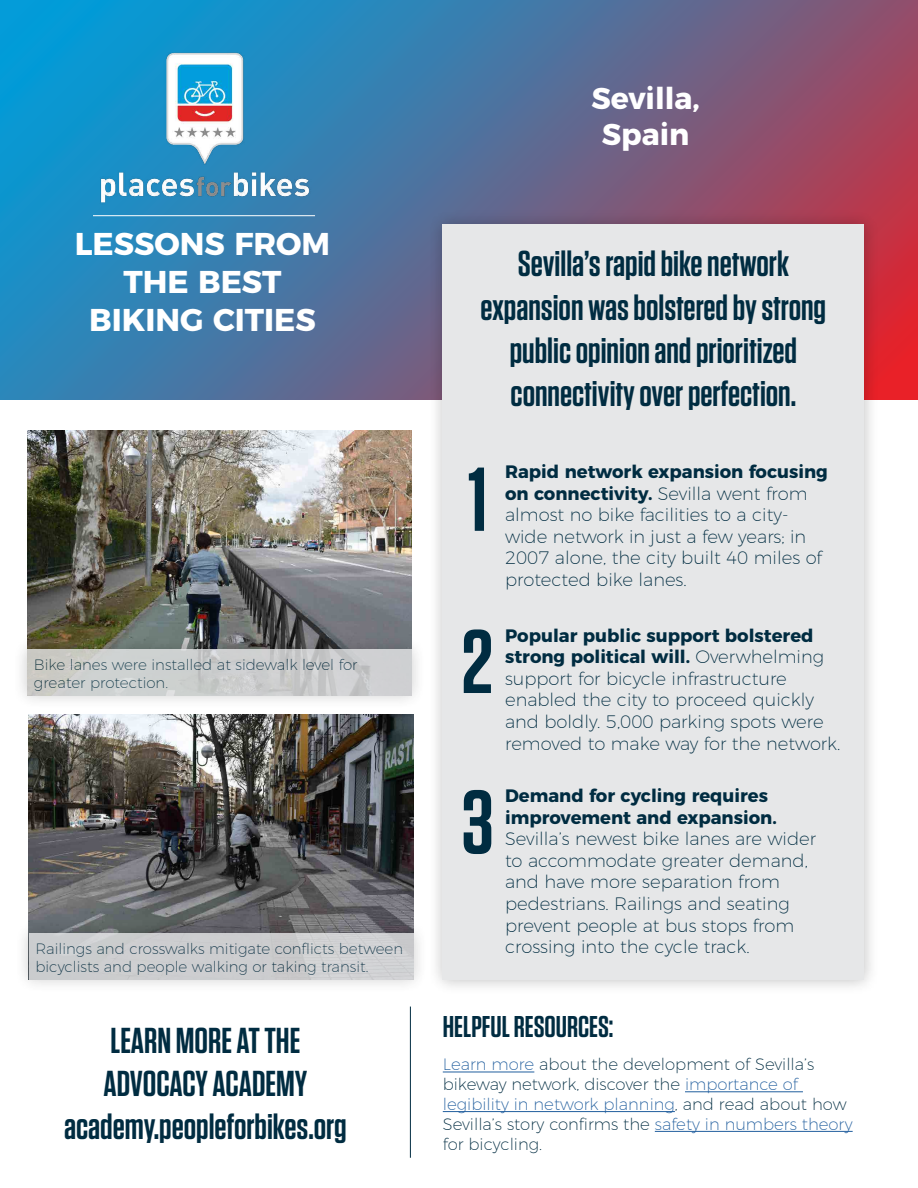
<style>
.page{position:relative;width:918px;height:1188px;background:#fff}
.page>*{position:absolute;margin:0;border:0;box-sizing:border-box;transform-origin:0 0}
.t1{font:600 90px/161.4px "Tungsten";color:#002c41;text-align:justify}
.t2{font:600 36px/43.2px "Tungsten";color:#002c41;text-align:center}
.t3{font:700 31.5px/37.8px "Montserrat";color:#fff;text-align:center}
.t4{font:600 30px "Tungsten";color:#002c41}
.t5{font:700 30px/36px "Montserrat";color:#fff;text-align:center}
.t6{font:200 18px/21.6px "Montserrat";color:#002c41}
.t7{font:700 18px/21.6px "Montserrat";color:#002c41}
.t8{font:200 16.5px/19.8px "Montserrat";color:#002c41}
.t9{font:200 15px/18px "Montserrat";color:#002c41}
.s1{font-weight:700}
.s2{color:#215e9e}
</style>
<div class="page">
<svg style="left:0;top:0;width:918px;height:400px;background:#53709a"></svg>
<div style="left:427px;top:210px;width:452px;height:785px;background:#000;opacity:.25"></div>
<div style="left:443px;top:225px;width:421px;height:755px;background:#e6e7e8"></div>
<hr style="left:93px;top:215px;width:222px;height:1px;background:#fff">
<hr style="left:410px;top:1007px;width:1px;height:151px;background:#002c41">
<hr style="left:443px;top:1072px;width:91px;height:1px;background:#215e9e">
<hr style="left:685px;top:1091px;width:118px;height:1px;background:#215e9e">
<hr style="left:443px;top:1111px;width:232px;height:1px;background:#215e9e">
<hr style="left:655px;top:1131px;width:198px;height:1px;background:#215e9e">
<img style="left:27px;top:431px;width:385px;height:203px">
<img style="left:94px;top:47px;width:221px;height:161px">
<img style="left:29px;top:715px;width:385px;height:203px">
<div style="left:12px;top:634px;width:415px;height:76px;background:#000;opacity:.25"></div>
<svg style="left:27px;top:649px;width:385px;height:46px;background:#cbcdcc"></svg>
<div style="left:13px;top:918px;width:416px;height:76px;background:#000;opacity:.25"></div>
<div style="left:29px;top:933px;width:385px;height:46px;background:#cccdcf"></div>
<h3 class="t3" style="left:75px;top:223px;width:257px">LESSONS FROM<br>THE BEST<br>BIKING CITIES</h3>
<p class="t9" style="left:34px;top:655px;width:325px">Bike lanes were installed at sidewalk level for greater protection.</p>
<p class="t9" style="left:36px;top:939px;width:369px">Railings and crosswalks mitigate conflicts between bicyclists and people walking or taking transit.</p>
<h2 class="t2" style="left:64px;top:1019px;width:284px">LEARN MORE AT THE<br>ADVOCACY ACADEMY academy.peopleforbikes.org</h2>
<h3 class="t5" style="left:591px;top:78px;width:110px">Sevilla,<br>Spain</h3>
<h2 class="t2" style="left:481px;top:243px;width:347px">Sevilla’s rapid bike network expansion was bolstered by strong public opinion and prioritized connectivity over perfection.</h2>
<h1 class="t1" style="left:462px;top:421px;width:34px">1<br>2<br>3</h1>
<p class="t6" style="left:505px;top:459px;width:324px"><span class="s1">Rapid network expansion focusing on connectivity.</span> Sevilla went from almost no bike facilities to a city&shy;wide network in just a few years; in 2007 alone, the city built 40 miles of protected bike lanes.</p>
<p class="t6" style="left:505px;top:623px;width:337px"><span class="s1">Popular public support bolstered strong political will.</span> Overwhelming support for bicycle infrastructure enabled the city to proceed quickly and boldly. 5,000 parking spots were removed to make way for the network.</p>
<p class="t7" style="left:505px;top:783px;width:273px">Demand for cycling requires improvement and expansion.</p>
<p class="t6" style="left:505px;top:826px;width:313px">Sevilla’s newest bike lanes are wider to accommodate greater demand, and have more separation from pedestrians. Railings and seating prevent people at bus stops from crossing into the cycle track.</p>
<h3 class="t4" style="left:443px;top:1011px;width:172px">HELPFUL RESOURCES:</h3>
<p class="t8" style="left:443px;top:1053px;width:411px"><span class="s2">Learn more</span> about the development of Sevilla’s bikeway network, discover the <span class="s2">importance of legibility in network planning</span>, and read about how Sevilla’s story confirms the <span class="s2">safety in numbers theory </span>for bicycling.</p>
</div>
